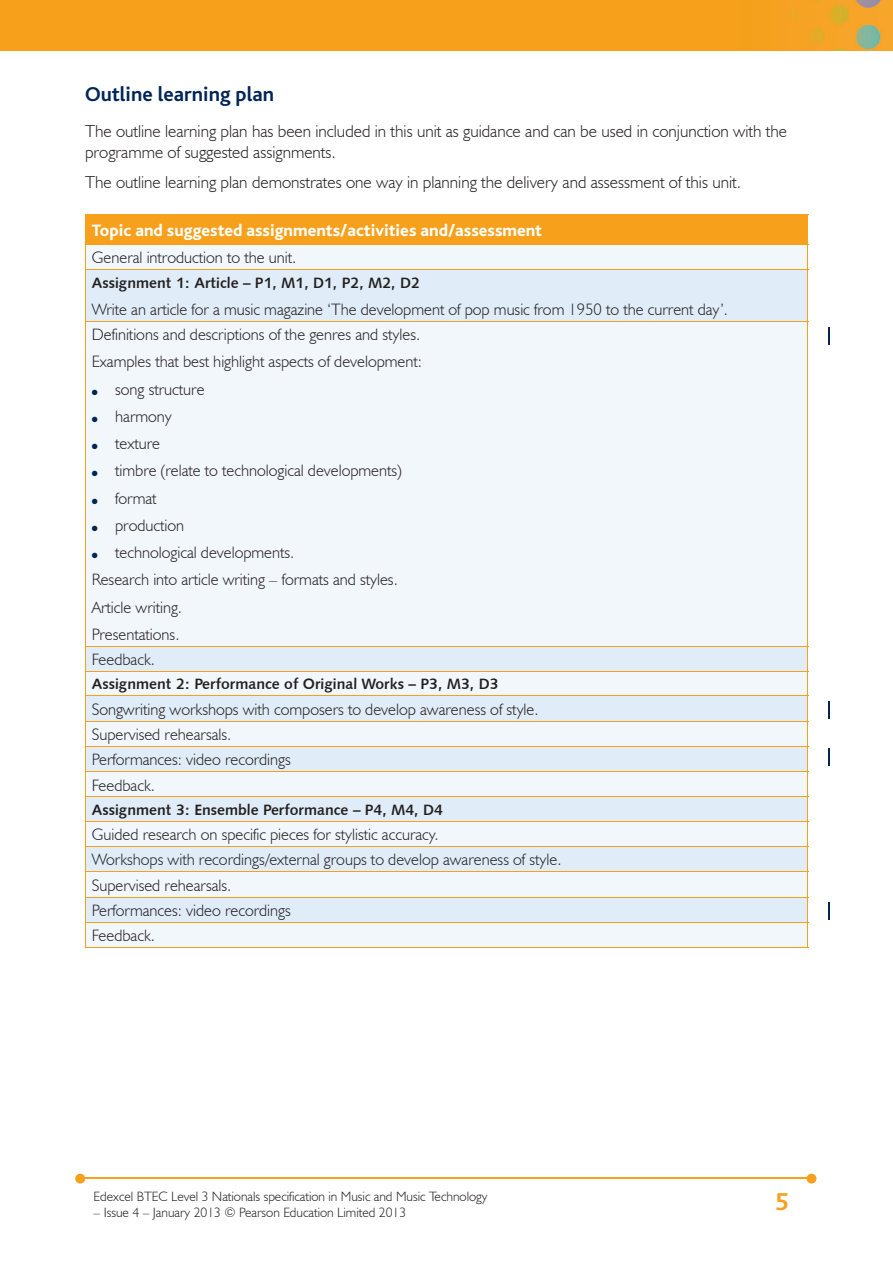
<style>
.page{position:relative;width:893px;height:1263px;background:#fff}
.page>*{position:absolute;margin:0;border:0;box-sizing:border-box;transform-origin:0 0}
.t1{font:700 25.5px "Bliss";color:#f6a01b}
.t2{font:700 21px "Bliss";color:#002556}
.t3{font:300 17.25px/21px "Humanist 521 BT";color:#231f20}
.t4{font:800 17.25px "Bliss";color:#fff}
.t5{font:300 16.5px/25.3px "Humanist 521 BT";color:#231f20}
.t6{font:15px "Humanist 531 BT Bold A";color:#231f20}
.t7{font:300 13.5px "Humanist 521 BT";color:#231f20}
.s1{color:#002556}
</style>
<div class="page">
<img style="left:0;top:0;width:893px;height:51px">
<hr style="left:82px;top:1178px;width:728px;height:1px;background:#f6a01b">
<svg style="left:807px;top:1174px;width:9px;height:9px"></svg>
<svg style="left:75px;top:1174px;width:10px;height:9px"></svg>
<div style="left:85px;top:214px;width:723px;height:30px;background:#f6a01b"></div>
<div style="left:86px;top:245px;width:721px;height:702px;background:#f2f7fb"></div>
<svg style="left:86px;top:270px;width:721px;height:401px;fill:#f2f7fb"></svg>
<svg style="left:86px;top:672px;width:721px;height:125px;fill:#f2f7fb"></svg>
<svg style="left:86px;top:798px;width:721px;height:124px;fill:#e0edf8"></svg>
<svg style="left:85px;top:245px;width:1px;height:24px"></svg>
<svg style="left:807px;top:245px;width:1px;height:24px"></svg>
<hr style="left:85px;top:244px;width:723px;height:1px;background:#f6a01b">
<hr style="left:85px;top:270px;width:1px;height:51px;background:#f6a01b">
<hr style="left:807px;top:270px;width:1px;height:51px;background:#f6a01b">
<hr style="left:85px;top:269px;width:723px;height:1px;background:#f6a01b">
<hr style="left:85px;top:322px;width:1px;height:324px;background:#f6a01b">
<hr style="left:807px;top:322px;width:1px;height:324px;background:#f6a01b">
<hr style="left:85px;top:321px;width:723px;height:1px;background:#f6a01b">
<hr style="left:85px;top:646px;width:723px;height:1px;background:#f6a01b">
<hr style="left:85px;top:671px;width:723px;height:1px;background:#f6a01b">
<hr style="left:85px;top:695px;width:723px;height:1px;background:#f6a01b">
<hr style="left:85px;top:721px;width:723px;height:1px;background:#f6a01b">
<hr style="left:85px;top:746px;width:723px;height:1px;background:#f6a01b">
<hr style="left:85px;top:771px;width:723px;height:1px;background:#f6a01b">
<hr style="left:85px;top:797px;width:723px;height:1px;background:#f6a01b">
<hr style="left:85px;top:821px;width:723px;height:1px;background:#f6a01b">
<hr style="left:85px;top:846px;width:723px;height:1px;background:#f6a01b">
<hr style="left:85px;top:871px;width:723px;height:1px;background:#f6a01b">
<hr style="left:85px;top:897px;width:723px;height:1px;background:#f6a01b">
<hr style="left:85px;top:947px;width:723px;height:1px;background:#f6a01b">
<svg style="left:85px;top:647px;width:1px;height:300px"></svg>
<svg style="left:807px;top:647px;width:1px;height:300px"></svg>
<hr style="left:85px;top:922px;width:723px;height:1px;background:#f6a01b">
<svg style="left:828px;top:327px;width:1px;height:17px"></svg>
<svg style="left:828px;top:702px;width:1px;height:17px"></svg>
<svg style="left:828px;top:748px;width:1px;height:17px"></svg>
<svg style="left:828px;top:903px;width:1px;height:17px"></svg>
<p class="t2" style="left:85px;top:83px;width:191px">Outline learning plan</p>
<p class="t3" style="left:85px;top:120px;width:704px">The outline learning plan has been included in this unit as guidance and can be used in conjunction with the programme of suggested assignments.</p>
<p class="t3" style="left:85px;top:171px;width:657px">The outline learning plan demonstrates one way in planning the delivery and assessment of this unit.</p>
<p class="t4" style="left:92px;top:221px;width:452px">Topic and suggested assignments/activities and/assessment</p>
<p class="t5" style="left:92px;top:245px;width:206px">General introduction to the unit.</p>
<p class="t6" style="left:92px;top:273px;width:330px">Assignment 1: Article – P1, M1, D1, P2, M2, D2</p>
<p class="t5" style="left:92px;top:296px;width:638px">Write an article for a music magazine ‘The development of pop music from 1950 to the current day’.<br>Definitions and descriptions of the genres and styles.</p>
<p class="t5" style="left:92px;top:349px;width:332px">Examples that best highlight aspects of development:</p>
<p class="t5" style="left:92px;top:376px;width:114px"><span class="s1">●</span> song structure</p>
<p class="t5" style="left:92px;top:403px;width:82px"><span class="s1">●</span> harmony</p>
<p class="t5" style="left:92px;top:431px;width:70px"><span class="s1">●</span> texture</p>
<p class="t5" style="left:92px;top:458px;width:312px"><span class="s1">●</span> timbre (relate to technological developments)</p>
<p class="t5" style="left:92px;top:485px;width:66px"><span class="s1">●</span> format</p>
<p class="t5" style="left:92px;top:512px;width:94px"><span class="s1">●</span> production</p>
<p class="t5" style="left:92px;top:539px;width:308px;line-height:27.3px"><span class="s1">●</span> technological developments.<br>Research into article writing – formats and styles.<br>Article writing.<br>Presentations.</p>
<p class="t5" style="left:92px;top:647px;width:65px">Feedback.</p>
<p class="t6" style="left:92px;top:675px;width:408px">Assignment 2: Performance of Original Works – P3, M3, D3</p>
<p class="t5" style="left:92px;top:696px;width:448px">Songwriting workshops with composers to develop awareness of style.<br>Supervised rehearsals.<br>Performances: video recordings<br>Feedback.</p>
<p class="t6" style="left:92px;top:800px;width:353px">Assignment 3: Ensemble Performance – P4, M4, D4</p>
<p class="t5" style="left:92px;top:821px;width:471px">Guided research on specific pieces for stylistic accuracy.<br>Workshops with recordings/external groups to develop awareness of style.<br>Supervised rehearsals.<br>Performances: video recordings<br>Feedback.</p>
<p class="t7" style="left:94px;top:1188px;width:396px">Edexcel BTEC Level 3 Nationals specification in Music and Music Technology</p>
<p class="t7" style="left:94px;top:1204px;width:314px">– Issue 4 – January 2013 © Pearson Education Limited 2013</p>
<h1 class="t1" style="left:775px;top:1188px;width:15px">5</h1>
</div>
